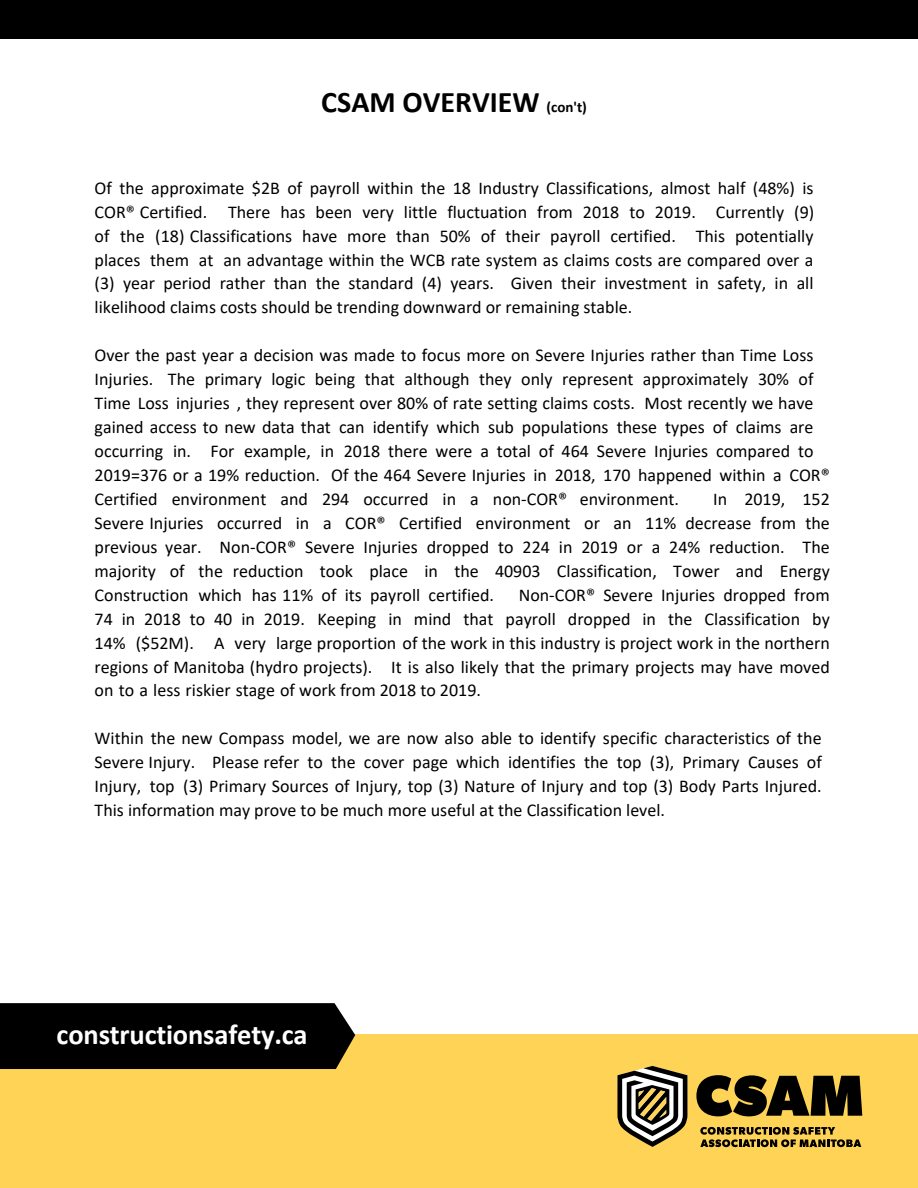
<style>
.page{position:relative;width:918px;height:1188px;background:#fff}
.page>*{position:absolute;margin:0;border:0;box-sizing:border-box;transform-origin:0 0}
.t1{font:700 30px "Calibri";color:#000}
.t2{font:700 28.5px "Calibri";letter-spacing:-.005em;color:#fff}
.t3{font:18px/24px "Calibri";color:#000;text-align:justify}
.s1{font-size:15px}
</style>
<div class="page">
<div style="left:0;top:1034px;width:918px;height:154px;background:#fed356"></div>
<div style="left:0;top:1003px;width:355px;height:66px;background:#000"></div>
<div style="left:0;top:0;width:918px;height:39px;background:#000"></div>
<svg style="left:696px;top:1075px;width:166px;height:41px"></svg>
<svg style="left:700px;top:1127px;width:161px;height:20px"></svg>
<svg style="left:617px;top:1066px;width:70px;height:81px"></svg>
<h1 class="t1" style="left:321px;top:80px;width:267px">CSAM OVERVIEW <span class="s1">(con't)</span></h1>
<p class="t3" style="left:95px;top:175px;width:721px">Of the approximate $2B of payroll within the 18 Industry Classifications, almost half (48%) is COR® Certified. There has been very little fluctuation from 2018 to 2019. Currently (9) of the (18) Classifications have more than 50% of their payroll certified. This potentially places them at an advantage within the WCB rate system as claims costs are compared over a (3) year period rather than the standard (4) years. Given their investment in safety, in all likelihood claims costs should be trending downward or remaining stable.</p>
<p class="t3" style="left:95px;top:343px;width:737px;text-align:left">Over the past year a decision was made to focus more on Severe Injuries rather than Time Loss Injuries. The primary logic being that although they only represent approximately 30% of Time Loss injuries , they represent over 80% of rate setting claims costs. Most recently we have gained access to new data that can identify which sub populations these types of claims are occurring in. For example, in 2018 there were a total of 464 Severe Injuries compared to 2019=376 or a 19% reduction. Of the 464 Severe Injuries in 2018, 170 happened within a COR® Certified environment and 294 occurred in a non-COR® environment.</p>
<p class="t3" style="left:95px;top:487px;width:737px;text-indent:619px">In 2019, 152<br>Severe Injuries occurred in a COR® Certified environment or an 11% decrease from the previous year. Non-COR® Severe Injuries dropped to 224 in 2019 or a 24% reduction. The majority of the reduction took place in the 40903 Classification, Tower and Energy Construction which has 11% of its payroll certified.</p>
<p class="t3" style="left:95px;top:582px;width:737px;text-indent:424px">Non-COR® Severe Injuries dropped from 74 in 2018 to 40 in 2019. Keeping in mind that payroll dropped in the Classification by 14% ($52M). A very large proportion of the work in this industry is project work in the northern regions of Manitoba (hydro projects). It is also likely that the primary projects may have moved on to a less riskier stage of work from 2018 to 2019.</p>
<p class="t3" style="left:95px;top:726px;width:729px">Within the new Compass model, we are now also able to identify specific characteristics of the Severe Injury. Please refer to the cover page which identifies the top (3), Primary Causes of Injury, top (3) Primary Sources of Injury, top (3) Nature of Injury and top (3) Body Parts Injured.<br>This information may prove to be much more useful at the Classification level.</p>
<h2 class="t2" style="left:57px;top:1015px;width:253px">constructionsafety.ca</h2>
</div>
